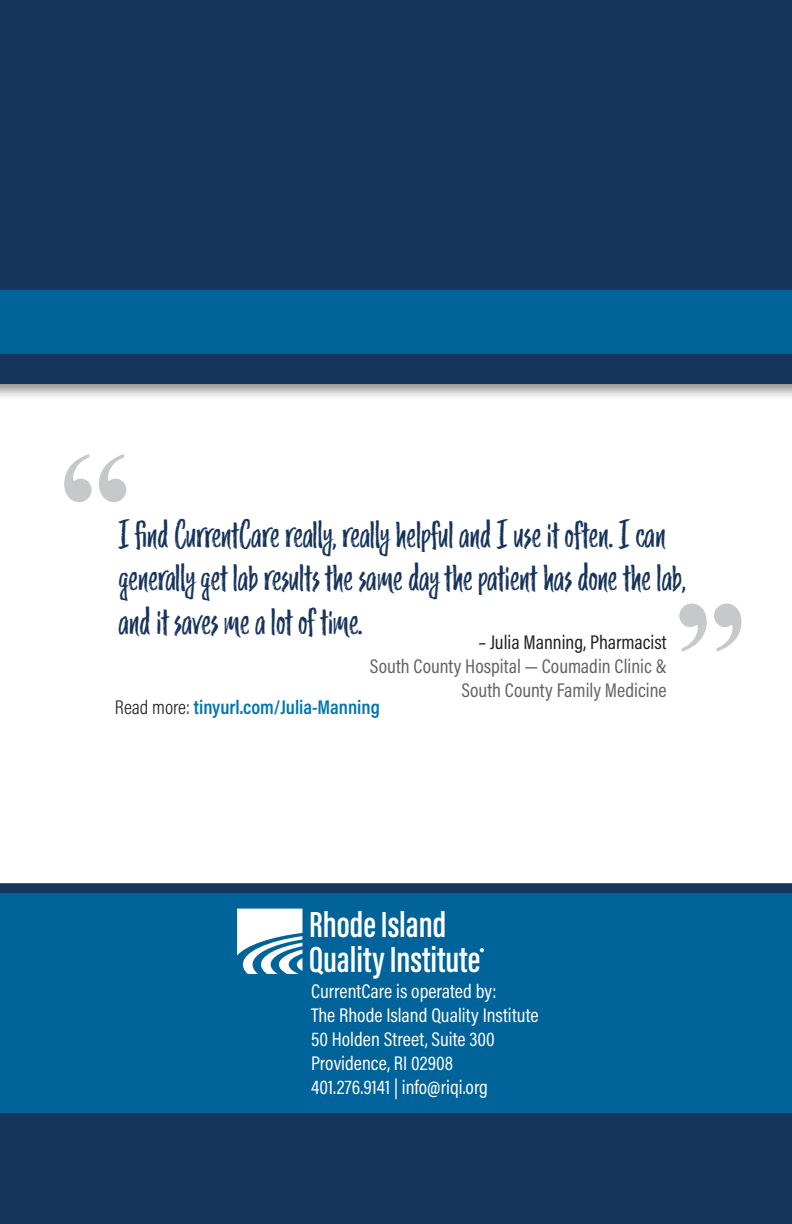
<style>
.page{position:relative;width:792px;height:1224px;background:#fff}
.page>*{position:absolute;margin:0;border:0;box-sizing:border-box;transform-origin:0 0}
.t1{font:700 148px "Times New Roman";color:#c7c8ca}
.t2{font:600 37.4px/35px "Acumin Pro Extra Cond";color:#fff}
.Paragraph_Style_1{font:36px/43.2px "Trailmade";letter-spacing:-.005em;color:#17345c}
.t3{font:20px "Acumin Pro Cond";color:#fff}
.t4{font:20px/24px "Acumin Pro Cond";color:#636366;text-align:right}
.t5{font:600 20px "Acumin Pro Cond";color:#0075b2}
.t6{font:20px "Acumin Pro Cond";color:#231f20}
.s1{font-weight:300;color:#231f20}
</style>
<div class="page">
<div style="left:0;top:888px;width:792px;height:226px;background:#00639a"></div>
<div style="left:0;top:1114px;width:792px;height:110px;background:#17345c"></div>
<div style="left:0;top:883px;width:792px;height:10px;background:#17345c"></div>
<svg style="left:237px;top:909px;width:65px;height:65px"></svg>
<svg style="left:480px;top:948px;width:4px;height:4px"></svg>
<div style="left:0;top:0;width:792px;height:401px;background:#231f20;opacity:.5"></div>
<div style="left:0;top:0;width:792px;height:383px;background:#15355c"></div>
<div style="left:0;top:290px;width:792px;height:64px;background:#00639a"></div>
<p class="t1" style="left:58px;top:398px;width:75px">“</p>
<p class="Paragraph_Style_1" style="left:119px;top:514px;width:569px">I find CurrentCare really, really helpful and I use it often. I can generally get lab results the same day the patient has done the lab, and it saves me a lot of time.</p>
<p class="t1" style="left:747px;top:708px;width:75px;rotate:-180deg">“</p>
<p class="t6" style="left:479px;top:629px;width:190px">– Julia Manning, Pharmacist</p>
<p class="t4" style="left:370px;top:654px;width:298px">South County Hospital — Coumadin Clinic &amp;<br>South County Family Medicine</p>
<p class="t5" style="left:115px;top:694px;width:267px"><span class="s1">Read more:</span> tinyurl.com/Julia-Manning</p>
<p class="t2" style="left:309px;top:907px;width:173px">Rhode Island<br>Quality Institute</p>
<p class="t3" style="left:311px;top:978px;width:187px">CurrentCare is operated by:</p>
<p class="t3" style="left:311px;top:1002px;width:229px">The Rhode Island Quality Institute</p>
<p class="t3" style="left:311px;top:1026px;width:185px">50 Holden Street, Suite 300</p>
<p class="t3" style="left:311px;top:1050px;width:144px">Providence, RI 02908</p>
<p class="t3" style="left:311px;top:1074px;width:179px">401.276.9141 | info@riqi.org</p>
</div>
